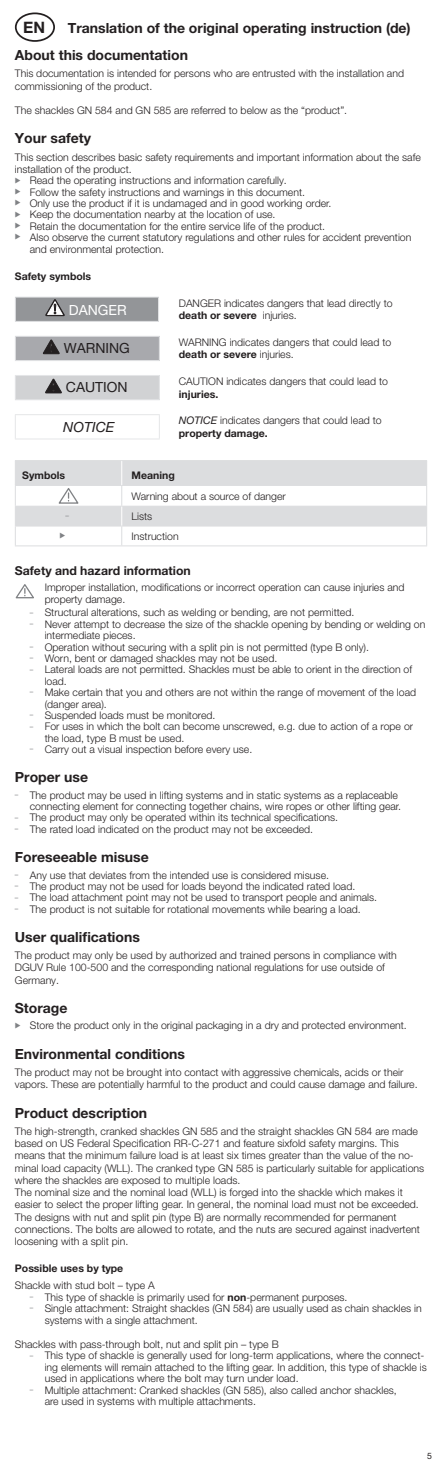
<style>
.page{position:relative;width:447px;height:1474px;background:#fff}
.page>*{position:absolute;margin:0;border:0;box-sizing:border-box;transform-origin:0 0}
.t1{font:700 15.75px "Helvetica Neue LT Pro";color:#231f20}
.t2{font:700 14px/27.3px "Helvetica Neue LT Pro";color:#231f20}
.t3{font:14px "Helvetica Neue LT Pro";color:#231f20}
.t4{font:14px "Helvetica Neue LT Pro";color:#fff}
.t5{font:italic 14px "Helvetica Neue LT Pro";color:#231f20}
.t6{font:700 12.25px "Helvetica Neue LT Pro";color:#231f20}
.t7{font:300 10.5px/12.2px "Helvetica Neue LT Pro";color:#231f20}
.t8{font:700 10.5px "Helvetica Neue LT Pro";color:#231f20}
.t9{font:8.75px "Helvetica Neue LT Pro";color:#231f20}
.t10{font:7px "Helvetica Neue LT Pro";color:#808285}
.s1{font-weight:700}
.s2{font-weight:400;font-style:italic}
</style>
<div class="page">
<div style="left:15px;top:12px;width:40px;height:30px;border:2px solid #231f20;border-radius:50%"></div>
<div style="left:15px;top:297px;width:143px;height:24px;background:#939598"></div>
<hr style="left:15px;top:297px;width:144px;height:1px;background:#e5e6e8">
<svg style="left:15px;top:297px;width:1px;height:24px"></svg>
<svg style="left:158px;top:297px;width:1px;height:24px"></svg>
<hr style="left:15px;top:321px;width:144px;height:1px;background:#e5e6e8">
<svg style="left:46px;top:299px;width:19px;height:17px"></svg>
<div style="left:15px;top:336px;width:144px;height:24px;background:#a8a9ad"></div>
<hr style="left:15px;top:336px;width:145px;height:1px;background:#e5e6e8">
<svg style="left:15px;top:337px;width:1px;height:23px"></svg>
<svg style="left:159px;top:337px;width:1px;height:23px"></svg>
<hr style="left:15px;top:360px;width:145px;height:1px;background:#e5e6e8">
<svg style="left:43px;top:340px;width:16px;height:14px"></svg>
<div style="left:15px;top:375px;width:144px;height:25px;background:#d1d2d4"></div>
<hr style="left:15px;top:375px;width:145px;height:1px;background:#e5e6e8">
<svg style="left:15px;top:376px;width:1px;height:23px"></svg>
<svg style="left:159px;top:376px;width:1px;height:23px"></svg>
<hr style="left:15px;top:399px;width:145px;height:1px;background:#e5e6e8">
<svg style="left:45px;top:379px;width:17px;height:14px"></svg>
<hr style="left:15px;top:414px;width:145px;height:1px;background:#e5e6e8">
<svg style="left:15px;top:415px;width:1px;height:23px"></svg>
<svg style="left:159px;top:415px;width:1px;height:23px"></svg>
<hr style="left:15px;top:438px;width:145px;height:1px;background:#e5e6e8">
<hr style="left:15px;top:545px;width:107px;height:1px;background:#dcdddf">
<hr style="left:122px;top:545px;width:305px;height:1px;background:#dcdddf">
<svg style="left:15px;top:584px;width:19px;height:15px"></svg>
<svg style="left:15px;top:460px;width:412px;height:85px"></svg>
<h1 class="t1" style="left:23px;top:17px;width:23px">EN</h1>
<h2 class="t2" style="left:15px;top:14px;width:397px;text-indent:53px">Translation of the original operating instruction (de)<br>About this documentation</h2>
<p class="t7" style="left:15px;top:67px;width:390px">This documentation is intended for persons who are entrusted with the installation and commissioning of the product.</p>
<p class="t7" style="left:15px;top:104px;width:333px">The shackles GN 584 and GN 585 are referred to below as the “product”.</p>
<h2 class="t2" style="left:15px;top:124px;width:77px">Your safety</h2>
<p class="t7" style="left:15px;top:150px;width:407px">This section describes basic safety requirements and important information about the safe</p>
<p class="t7" style="left:15px;top:163px;width:118px">installation of the product.</p>
<p class="t7" style="left:30px;top:174px;width:258px">Read the operating instructions and information carefully.</p>
<p class="t7" style="left:30px;top:185px;width:276px">Follow the safety instructions and warnings in this document.</p>
<p class="t7" style="left:30px;top:197px;width:303px">Only use the product if it is undamaged and in good working order.</p>
<p class="t7" style="left:30px;top:208px;width:247px">Keep the documentation nearby at the location of use.</p>
<p class="t7" style="left:30px;top:220px;width:297px">Retain the documentation for the entire service life of the product.</p>
<p class="t7" style="left:30px;top:231px;width:383px">Also observe the current statutory regulations and other rules for accident prevention</p>
<p class="t7" style="left:30px;top:242px;width:136px">and environmental protection.</p>
<p class="t8" style="left:15px;top:269px;width:78px">Safety symbols</p>
<h2 class="t4" style="left:69px;top:302px;width:59px">DANGER</h2>
<p class="t7" style="left:179px;top:297px;width:215px">DANGER indicates dangers that lead directly to <span class="s1">death or severe</span> injuries.</p>
<h2 class="t3" style="left:64px;top:340px;width:68px">WARNING</h2>
<p class="t7" style="left:179px;top:336px;width:214px">WARNING indicates dangers that could lead to <span class="s1">death or severe</span> injuries.</p>
<h2 class="t3" style="left:66px;top:379px;width:63px">CAUTION</h2>
<p class="t7" style="left:179px;top:375px;width:210px">CAUTION indicates dangers that could lead to</p>
<p class="t8" style="left:179px;top:387px;width:41px">injuries.</p>
<h2 class="t5" style="left:63px;top:418px;width:53px">NOTICE</h2>
<p class="t7" style="left:179px;top:414px;width:204px"><span class="s2">NOTICE</span> indicates dangers that could lead to <span class="s1">property damage.</span></p>
<p class="t8" style="left:22px;top:469px;width:44px">Symbols</p>
<p class="t8" style="left:131px;top:469px;width:45px">Meaning</p>
<p class="t7" style="left:131px;top:489px;width:156px">Warning about a source of danger</p>
<p class="t10" style="left:66px;top:511px;width:5px">–</p>
<p class="t7" style="left:131px;top:506px;width:49px;line-height:19.8px">Lists<br>Instruction</p>
<p class="t6" style="left:15px;top:563px;width:177px">Safety and hazard information</p>
<p class="t7" style="left:45px;top:581px;width:361px;line-height:11.4px">Improper installation, modifications or incorrect operation can cause injuries and property damage.</p>
<p class="t7" style="left:30px;top:606px;width:326px"><sup>–</sup> Structural alterations, such as welding or bending, are not permitted.</p>
<p class="t7" style="left:45px;top:618px;width:382px;line-height:11.4px;text-indent:-15px"><sup>–</sup> Never attempt to decrease the size of the shackle opening by bending or welding on intermediate pieces.</p>
<p class="t7" style="left:30px;top:640px;width:340px"><sup>–</sup> Operation without securing with a split pin is not permitted (type B only).</p>
<p class="t7" style="left:30px;top:652px;width:249px"><sup>–</sup> Worn, bent or damaged shackles may not be used.</p>
<p class="t7" style="left:45px;top:663px;width:369px;line-height:11.4px;text-indent:-15px"><sup>–</sup> Lateral loads are not permitted. Shackles must be able to orient in the direction of load.</p>
<p class="t7" style="left:45px;top:686px;width:373px;line-height:11.4px;text-indent:-15px"><sup>–</sup> Make certain that you and others are not within the range of movement of the load (danger area).</p>
<p class="t7" style="left:30px;top:709px;width:187px"><sup>–</sup> Suspended loads must be monitored.</p>
<p class="t7" style="left:45px;top:720px;width:370px;line-height:11.4px;text-indent:-15px"><sup>–</sup> For uses in which the bolt can become unscrewed, e.g. due to action of a rope or the load, type B must be used.</p>
<p class="t7" style="left:30px;top:743px;width:224px"><sup>–</sup> Carry out a visual inspection before every use.</p>
<h2 class="t2" style="left:15px;top:763px;width:75px">Proper use</h2>
<p class="t7" style="left:30px;top:789px;width:372px;line-height:11.4px;text-indent:-15px"><sup>–</sup> The product may be used in lifting systems and in static systems as a replaceable connecting element for connecting together chains, wire ropes or other lifting gear.</p>
<p class="t7" style="left:15px;top:811px;width:324px"><sup>–</sup> The product may only be operated within its technical specifications.</p>
<p class="t7" style="left:15px;top:822px;width:299px"><sup>–</sup> The rated load indicated on the product may not be exceeded.</p>
<h2 class="t2" style="left:15px;top:843px;width:135px">Foreseeable misuse</h2>
<p class="t7" style="left:15px;top:868px;width:315px"><sup>–</sup> Any use that deviates from the intended use is considered misuse.</p>
<p class="t7" style="left:15px;top:879px;width:342px"><sup>–</sup> The product may not be used for loads beyond the indicated rated load.</p>
<p class="t7" style="left:15px;top:891px;width:363px"><sup>–</sup> The load attachment point may not be used to transport people and animals.</p>
<p class="t7" style="left:15px;top:902px;width:347px"><sup>–</sup> The product is not suitable for rotational movements while bearing a load.</p>
<h2 class="t2" style="left:15px;top:923px;width:126px">User qualifications</h2>
<p class="t7" style="left:15px;top:949px;width:383px">The product may only be used by authorized and trained persons in compliance with<br>DGUV Rule 100-500 and the corresponding national regulations for use outside of<br>Germany.</p>
<h2 class="t2" style="left:15px;top:994px;width:54px">Storage</h2>
<p class="t7" style="left:30px;top:1019px;width:378px">Store the product only in the original packaging in a dry and protected environment.</p>
<h2 class="t2" style="left:15px;top:1039px;width:172px">Environmental conditions</h2>
<p class="t7" style="left:15px;top:1065px;width:404px">The product may not be brought into contact with aggressive chemicals, acids or their vapors. These are potentially harmful to the product and could cause damage and failure.</p>
<h2 class="t2" style="left:15px;top:1098px;width:134px">Product description</h2>
<p class="t7" style="left:15px;top:1124px;width:410px">The high-strength, cranked shackles GN 585 and the straight shackles GN 584 are made based on US Federal Specification RR-C-271 and feature sixfold safety margins. This means that the minimum failure load is at least six times greater than the value of the no&shy;minal load capacity (WLL). The cranked type GN 585 is particularly suitable for applications where the shackles are exposed to multiple loads.<br>The nominal size and the nominal load (WLL) is forged into the shackle which makes it easier to select the proper lifting gear. In general, the nominal load must not be exceeded.<br>The designs with nut and split pin (type B) are normally recommended for permanent connections. The bolts are allowed to rotate, and the nuts are secured against inadvertent loosening with a split pin.</p>
<p class="t8" style="left:15px;top:1261px;width:110px">Possible uses by type</p>
<p class="t7" style="left:15px;top:1279px;width:141px">Shackle with stud bolt – type A</p>
<p class="t7" style="left:30px;top:1290px;width:319px"><sup>–</sup> This type of shackle is primarily used for <span class="s1">non</span>-permanent purposes.</p>
<p class="t7" style="left:45px;top:1302px;width:378px;line-height:11.4px;text-indent:-15px"><sup>–</sup> Single attachment: Straight shackles (GN 584) are usually used as chain shackles in systems with a single attachment.</p>
<p class="t7" style="left:15px;top:1337px;width:265px">Shackles with pass-through bolt, nut and split pin – type B</p>
<p class="t7" style="left:45px;top:1349px;width:383px;line-height:11.4px;text-indent:-15px"><sup>–</sup> This type of shackle is generally used for long-term applications, where the connect&shy;ing elements will remain attached to the lifting gear. In addition, this type of shackle is used in applications where the bolt may turn under load.</p>
<p class="t7" style="left:45px;top:1383px;width:353px;line-height:11.4px;text-indent:-15px"><sup>–</sup> Multiple attachment: Cranked shackles (GN 585), also called anchor shackles, are used in systems with multiple attachments.</p>
<p class="t9" style="left:427px;top:1450px;width:6px">5</p>
</div>
